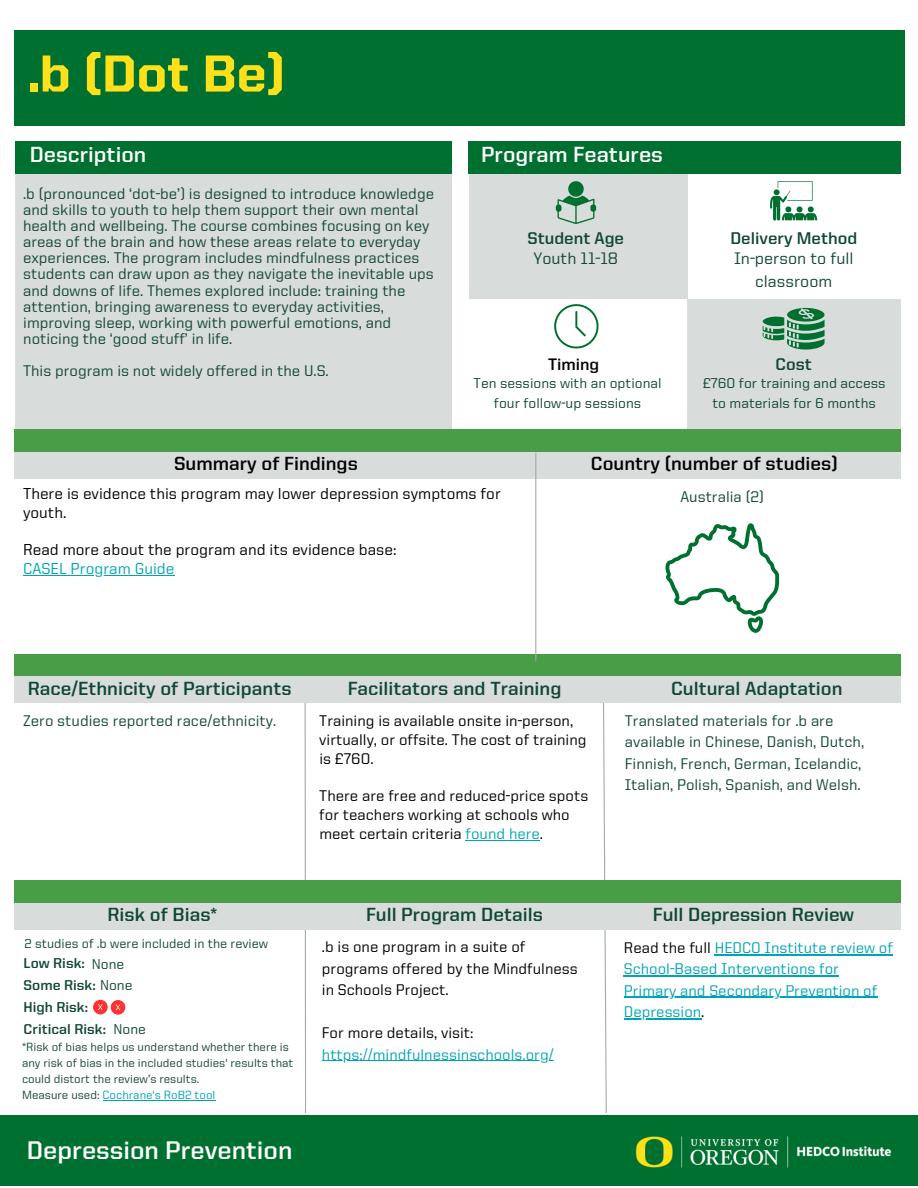
<style>
.page{position:relative;width:918px;height:1188px;background:#fff}
.page>*{position:absolute;margin:0;border:0;box-sizing:border-box;transform-origin:0 0}
.t1{font:800 52.2px "United Sans Reg";color:#fee11a}
.t2{font:700 25.5px "United Sans Reg";color:#fefefe}
.t3{font:700 22.05px "United Sans Reg";color:#fff}
.t4{font:700 19.05px "United Sans Reg";color:#104735}
.t5{font:700 19.05px "United Sans Reg";color:#000}
.t6{font:700 16.95px "United Sans Reg";color:#104735}
.t7{font:500 16.8px "United Sans Reg";color:#104735}
.t8{font:700 16.8px "United Sans Reg";color:#000}
.t9{font:500 15.9px/18.8px "United Sans Reg";color:#000}
.t10{font:500 15.9px "United Sans Reg";color:#00a5b5}
.t11{font:500 15.6px/16.2px "United Sans Reg";color:#104735}
.t12{font:500 15.6px/18.9px "United Sans Reg";color:#000}
.t13{font:500 15.6px/21.3px "United Sans Reg";color:#00a5b5}
.t14{font:500 14.4px "United Sans Reg";color:#104735}
.t15{font:700 14.4px/22px "United Sans Reg";color:#104735}
.t16{font:500 13.2px "United Sans Reg";color:#104735}
.t17{font:500 12px/15.9px "United Sans Reg";color:#104735}
.s1{color:#00a5b5}
.s2{font-weight:500}
.s3{color:#000}
</style>
<div class="page">
<div style="left:15px;top:170px;width:437px;height:277px;background:#d8dcda"></div>
<hr style="left:305px;top:661px;width:1px;height:452px;background:#a2aaad">
<svg style="left:602px;top:703px;width:5px;height:410px"></svg>
<div style="left:0;top:654px;width:918px;height:23px;background:#489d46"></div>
<div style="left:687px;top:299px;width:223px;height:140px;background:#d8dcda"></div>
<div style="left:0;top:430px;width:917px;height:23px;background:#489d46"></div>
<div style="left:0;top:453px;width:917px;height:25px;background:#d8dcda"></div>
<div style="left:0;top:881px;width:918px;height:23px;background:#489d46"></div>
<div style="left:0;top:904px;width:918px;height:26px;background:#d8dcda"></div>
<div style="left:469px;top:172px;width:218px;height:127px;background:#d8dcda"></div>
<div style="left:469px;top:141px;width:435px;height:32px;background:#007030"></div>
<div style="left:0;top:677px;width:918px;height:26px;background:#d8dcda"></div>
<div style="left:902px;top:9px;width:16px;height:1119px;background:#fff"></div>
<hr style="left:322px;top:1060px;width:232px;height:1px;background:#00a5b5">
<hr style="left:23px;top:575px;width:151px;height:1px;background:#00a5b5">
<hr style="left:624px;top:997px;width:253px;height:1px;background:#00a5b5">
<hr style="left:624px;top:1018px;width:77px;height:1px;background:#00a5b5">
<div style="left:15px;top:30px;width:889px;height:96px;background:#007030"></div>
<hr style="left:535px;top:453px;width:1px;height:208px;background:#a2aaad">
<hr style="left:103px;top:1100px;width:112px;height:1px;background:#00a5b5">
<div style="left:0;top:11px;width:14px;height:1102px;background:#fff"></div>
<svg style="left:554px;top:304px;width:45px;height:44px"></svg>
<svg style="left:763px;top:308px;width:62px;height:42px"></svg>
<hr style="left:466px;top:840px;width:74px;height:1px;background:#00a5b5">
<hr style="left:715px;top:954px;width:178px;height:1px;background:#00a5b5">
<hr style="left:624px;top:975px;width:215px;height:2px;background:#00a5b5">
<div style="left:15px;top:141px;width:437px;height:32px;background:#007030"></div>
<svg style="left:770px;top:181px;width:47px;height:40px"></svg>
<svg style="left:556px;top:181px;width:40px;height:43px"></svg>
<svg style="left:93px;top:1000px;width:32px;height:15px"></svg>
<svg style="left:665px;top:523px;width:114px;height:110px"></svg>
<div style="left:0;top:1116px;width:918px;height:70px;background:#007030"></div>
<img style="left:635px;top:1136px;width:257px;height:32px">
<p class="t1" style="left:28px;top:52px;width:258px">.b (Dot Be)</p>
<p class="t3" style="left:30px;top:145px;width:118px">Description</p>
<p class="t11" style="left:23px;top:187px;width:413px">.b (pronounced ‘dot-be’) is designed to introduce knowledge and skills to youth to help them support their own mental health and wellbeing. The course combines focusing on key areas of the brain and how these areas relate to everyday experiences. The program includes mindfulness practices students can draw upon as they navigate the inevitable ups and downs of life. Themes explored include: training the attention, bringing awareness to everyday activities, improving sleep, working with powerful emotions, and noticing the ‘good stuff’ in life.</p>
<p class="t11" style="left:23px;top:364px;width:307px">This program is not widely offered in the U.S.</p>
<p class="t3" style="left:481px;top:145px;width:183px">Program Features</p>
<p class="t6" style="left:527px;top:231px;width:98px">Student Age</p>
<p class="t6" style="left:730px;top:231px;width:128px">Delivery Method</p>
<p class="t7" style="left:533px;top:251px;width:86px">Youth 11-18</p>
<p class="t7" style="left:734px;top:251px;width:121px">In-person to full</p>
<p class="t7" style="left:755px;top:274px;width:79px">classroom</p>
<p class="t8" style="left:548px;top:357px;width:53px">Timing</p>
<p class="t6" style="left:776px;top:357px;width:38px">Cost</p>
<p class="t14" style="left:474px;top:377px;width:190px">Ten sessions with an optional</p>
<p class="t14" style="left:703px;top:377px;width:184px">£760 for training and access</p>
<p class="t14" style="left:494px;top:397px;width:149px">four follow-up sessions</p>
<p class="t14" style="left:712px;top:397px;width:165px">to materials for 6 months</p>
<p class="t5" style="left:174px;top:455px;width:185px">Summary of Findings</p>
<p class="t9" style="left:23px;top:485px;width:479px">There is evidence this program may lower depression symptoms for youth.</p>
<p class="t9" style="left:23px;top:542px;width:375px">Read more about the program and its evidence base:</p>
<p class="t10" style="left:23px;top:562px;width:153px">CASEL Program Guide</p>
<p class="t5" style="left:591px;top:455px;width:248px">Country (number of studies)</p>
<p class="t11" style="left:680px;top:490px;width:85px">Australia (2)</p>
<p class="t4" style="left:28px;top:680px;width:265px">Race/Ethnicity of Participants</p>
<p class="t11" style="left:23px;top:713px;width:255px">Zero studies reported race/ethnicity.</p>
<p class="t4" style="left:348px;top:680px;width:215px">Facilitators and Training</p>
<p class="t12" style="left:319px;top:712px;width:269px">Training is available onsite in-person, virtually, or offsite. The cost of training is £760.</p>
<p class="t12" style="left:319px;top:788px;width:271px">There are free and reduced-price spots for teachers working at schools who meet certain criteria <span class="s1">found here</span>.</p>
<p class="t4" style="left:107px;top:906px;width:111px">Risk of Bias*</p>
<p class="t16" style="left:25px;top:938px;width:245px">2 studies of .b were included in the review</p>
<p class="t15" style="left:24px;top:953px;width:124px">Low Risk: <span class="s2">None<br></span>Some Risk: <span class="s2">None<br></span>High Risk:<br>Critical Risk: <span class="s2">None</span></p>
<p class="t17" style="left:22px;top:1040px;width:273px">*Risk of bias helps us understand whether there is any risk of bias in the included studies' results that could distort the review’s results.<br>Measure used: <span class="s1">Cochrane's RoB2 tool</span></p>
<p class="t2" style="left:27px;top:1139px;width:267px">Depression Prevention</p>
<p class="t4" style="left:366px;top:906px;width:178px">Full Program Details</p>
<p class="t12" style="left:322px;top:938px;width:205px">.b is one program in a suite of</p>
<p class="t12" style="left:322px;top:960px;width:257px">programs offered by the Mindfulness</p>
<p class="t12" style="left:322px;top:982px;width:128px">in Schools Project.</p>
<p class="t12" style="left:322px;top:1025px;width:153px">For more details, visit:</p>
<p class="t13" style="left:322px;top:1045px;width:233px">https://mindfulnessinschools.org/</p>
<p class="t4" style="left:671px;top:680px;width:173px">Cultural Adaptation</p>
<p class="t11" style="left:625px;top:711px;width:241px;line-height:21.5px">Translated materials for .b are available in Chinese, Danish, Dutch, Finnish, French, German, Icelandic, Italian, Polish, Spanish, and Welsh.</p>
<p class="t4" style="left:653px;top:906px;width:203px">Full Depression Review</p>
<p class="t13" style="left:624px;top:938px;width:271px"><span class="s3">Read the full</span> HEDCO Institute review of<br>School-Based Interventions for<br>Primary and Secondary Prevention of<br>Depression<span class="s3">.</span></p>
</div>
